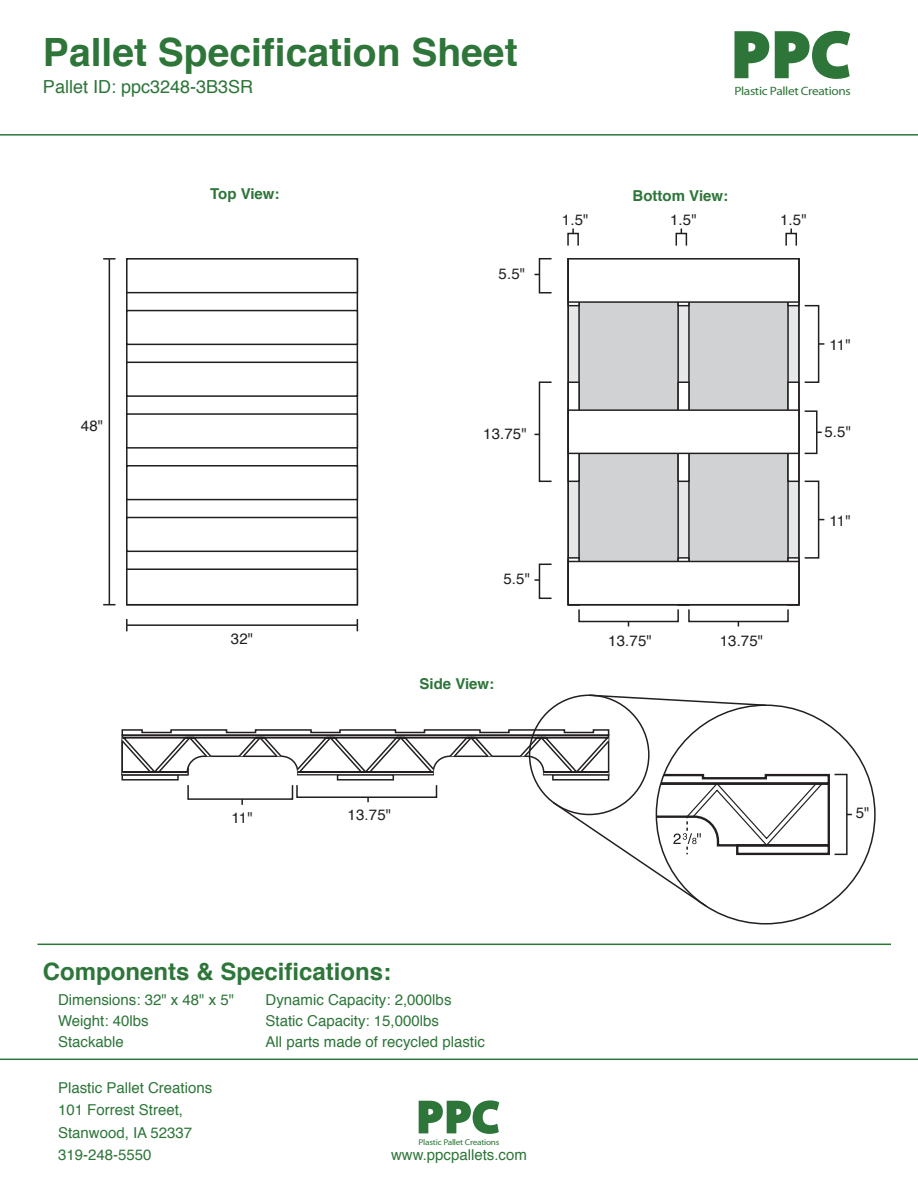
<style>
.page{position:relative;width:918px;height:1188px;background:#fff}
.page>*{position:absolute;margin:0;border:0;box-sizing:border-box;transform-origin:0 0}
.t1{font:700 39px "Helvetica";color:#2d7539}
.t2{font:700 24px "Helvetica";color:#2d7539}
.t3{font:18px "Helvetica";color:#2d7539}
.t4{font:15px/21px "Helvetica";color:#2d7539}
.t5{font:15px "Helvetica";letter-spacing:.01em;color:#211e1e}
.t6{font:700 15px "Helvetica";color:#2d7539}
.t7{font:12px "Myriad";letter-spacing:-.025em;color:#2d7539;scale:1.1 1}
.t8{font:8.4px "Myriad";letter-spacing:-.025em;color:#2d7539;scale:1.1 1}
</style>
<div class="page">
<div style="left:126px;top:258px;width:232px;height:347px;background:#fff;border:2px solid #211e1e"></div>
<div style="left:126px;top:258px;width:232px;height:35px;background:#fff;border:2px solid #211e1e"></div>
<div style="left:126px;top:362px;width:232px;height:35px;background:#fff;border:2px solid #211e1e"></div>
<div style="left:126px;top:413px;width:232px;height:36px;background:#fff;border:2px solid #211e1e"></div>
<div style="left:126px;top:517px;width:232px;height:35px;background:#fff;border:2px solid #211e1e"></div>
<div style="left:126px;top:568px;width:232px;height:37px;background:#fff;border:2px solid #211e1e"></div>
<div style="left:126px;top:310px;width:232px;height:35px;background:#fff;border:2px solid #211e1e"></div>
<div style="left:126px;top:465px;width:232px;height:35px;background:#fff;border:2px solid #211e1e"></div>
<svg style="left:103px;top:258px;width:12px;height:2px"></svg>
<hr style="left:109px;top:259px;width:1px;height:346px;background:#211e1e">
<svg style="left:357px;top:619px;width:1px;height:12px"></svg>
<svg style="left:126px;top:619px;width:2px;height:12px"></svg>
<hr style="left:127px;top:624px;width:230px;height:2px;background:#211e1e">
<hr style="left:0;top:1059px;width:918px;height:1px;background:#2d7539">
<hr style="left:0;top:134px;width:918px;height:2px;background:#2d7539">
<hr style="left:38px;top:944px;width:853px;height:1px;background:#2d7539">
<svg style="left:734px;top:31px;width:35px;height:47px"></svg>
<svg style="left:775px;top:31px;width:75px;height:48px"></svg>
<svg style="left:419px;top:1100px;width:80px;height:34px"></svg>
<div style="left:834px;top:774px;width:14px;height:81px;border:2px solid #211e1e"></div>
<svg style="left:588px;top:694px;width:179px;height:13px"></svg>
<svg style="left:121px;top:728px;width:710px;height:180px"></svg>
<div style="left:568px;top:258px;width:232px;height:347px;background:#d1d2d4"></div>
<div style="left:568px;top:258px;width:12px;height:347px;background:#e6e7e9;border:2px solid #231f20"></div>
<div style="left:677px;top:258px;width:13px;height:347px;background:#e6e7e9;border:2px solid #231f20"></div>
<div style="left:787px;top:258px;width:13px;height:347px;background:#e6e7e9;border:2px solid #231f20"></div>
<svg style="left:568px;top:303px;width:12px;height:3px"></svg>
<div style="left:568px;top:557px;width:12px;height:48px;background:#c2c1c1;border:2px solid #231f20"></div>
<svg style="left:677px;top:303px;width:13px;height:3px"></svg>
<div style="left:677px;top:557px;width:13px;height:48px;background:#c2c1c1;border:2px solid #231f20"></div>
<svg style="left:787px;top:303px;width:13px;height:3px"></svg>
<div style="left:787px;top:557px;width:13px;height:48px;background:#c2c1c1;border:2px solid #231f20"></div>
<div style="left:568px;top:561px;width:232px;height:44px;background:#fff;border:2px solid #231f20"></div>
<div style="left:568px;top:381px;width:12px;height:101px;background:#fff;border:2px solid #231f20"></div>
<div style="left:677px;top:381px;width:13px;height:101px;background:#fff;border:2px solid #231f20"></div>
<div style="left:787px;top:381px;width:13px;height:101px;background:#fff;border:2px solid #231f20"></div>
<div style="left:568px;top:409px;width:232px;height:45px;background:#fff;border:2px solid #231f20"></div>
<div style="left:568px;top:258px;width:232px;height:45px;background:#fff;border:2px solid #231f20"></div>
<div style="left:804px;top:481px;width:15px;height:78px;background:#fff;border:2px solid #211e1e"></div>
<div style="left:804px;top:305px;width:15px;height:78px;background:#fff;border:2px solid #211e1e"></div>
<div style="left:804px;top:410px;width:14px;height:44px;background:#fff;border:2px solid #211e1e"></div>
<div style="left:539px;top:258px;width:13px;height:35px;background:#fff;border:2px solid #211e1e"></div>
<div style="left:539px;top:381px;width:13px;height:101px;background:#fff;border:2px solid #211e1e"></div>
<div style="left:539px;top:564px;width:13px;height:35px;background:#fff;border:2px solid #211e1e"></div>
<div style="left:785px;top:233px;width:12px;height:13px;border:2px solid #211e1e"></div>
<div style="left:676px;top:233px;width:11px;height:13px;border:2px solid #211e1e"></div>
<div style="left:567px;top:233px;width:12px;height:13px;border:2px solid #211e1e"></div>
<div style="left:688px;top:609px;width:101px;height:13px;border:2px solid #211e1e"></div>
<div style="left:578px;top:609px;width:101px;height:13px;border:2px solid #211e1e"></div>
<h1 class="t1" style="left:43px;top:21px;width:476px">Pallet Specification Sheet</h1>
<p class="t3" style="left:43px;top:73px;width:212px">Pallet ID: ppc3248-3B3SR</p>
<p class="t7" style="left:734px;top:85px;width:107px">Plastic Pallet Creations</p>
<p class="t6" style="left:210px;top:182px;width:71px">Top View:</p>
<p class="t6" style="left:633px;top:183px;width:97px">Bottom View:</p>
<p class="t5" style="left:81px;top:414px;width:24px">48"</p>
<p class="t5" style="left:231px;top:627px;width:24px">32"</p>
<p class="t5" style="left:499px;top:262px;width:28px">5.5"</p>
<p class="t5" style="left:483px;top:422px;width:45px">13.75"</p>
<p class="t5" style="left:503px;top:567px;width:28px">5.5"</p>
<p class="t6" style="left:420px;top:671px;width:76px">Side View:</p>
<p class="t5" style="left:562px;top:208px;width:28px">1.5"</p>
<p class="t5" style="left:670px;top:208px;width:28px">1.5"</p>
<p class="t5" style="left:780px;top:208px;width:28px">1.5"</p>
<p class="t5" style="left:608px;top:629px;width:45px">13.75"</p>
<p class="t5" style="left:720px;top:629px;width:45px">13.75"</p>
<p class="t5" style="left:830px;top:333px;width:23px">11"</p>
<p class="t5" style="left:824px;top:420px;width:28px">5.5"</p>
<p class="t5" style="left:830px;top:509px;width:23px">11"</p>
<p class="t5" style="left:232px;top:806px;width:23px">11"</p>
<p class="t5" style="left:348px;top:804px;width:45px">13.75"</p>
<p class="t5" style="left:856px;top:801px;width:15px">5"</p>
<h2 class="t2" style="left:43px;top:952px;width:350px">Components &amp; Specifications:</h2>
<p class="t4" style="left:58px;top:990px;width:178px">Dimensions: 32" x 48" x 5"<br>Weight: 40lbs<br>Stackable</p>
<p class="t4" style="left:266px;top:990px;width:221px">Dynamic Capacity: 2,000lbs<br>Static Capacity: 15,000lbs<br>All parts made of recycled plastic</p>
<p class="t4" style="left:58px;top:1077px;width:156px;line-height:22.5px">Plastic Pallet Creations<br>101 Forrest Street,<br>Stanwood, IA 52337<br>319-248-5550</p>
<p class="t8" style="left:419px;top:1138px;width:75px">Plastic Pallet Creations</p>
<p class="t4" style="left:391px;top:1145px;width:137px">www.ppcpallets.com</p>
</div>
